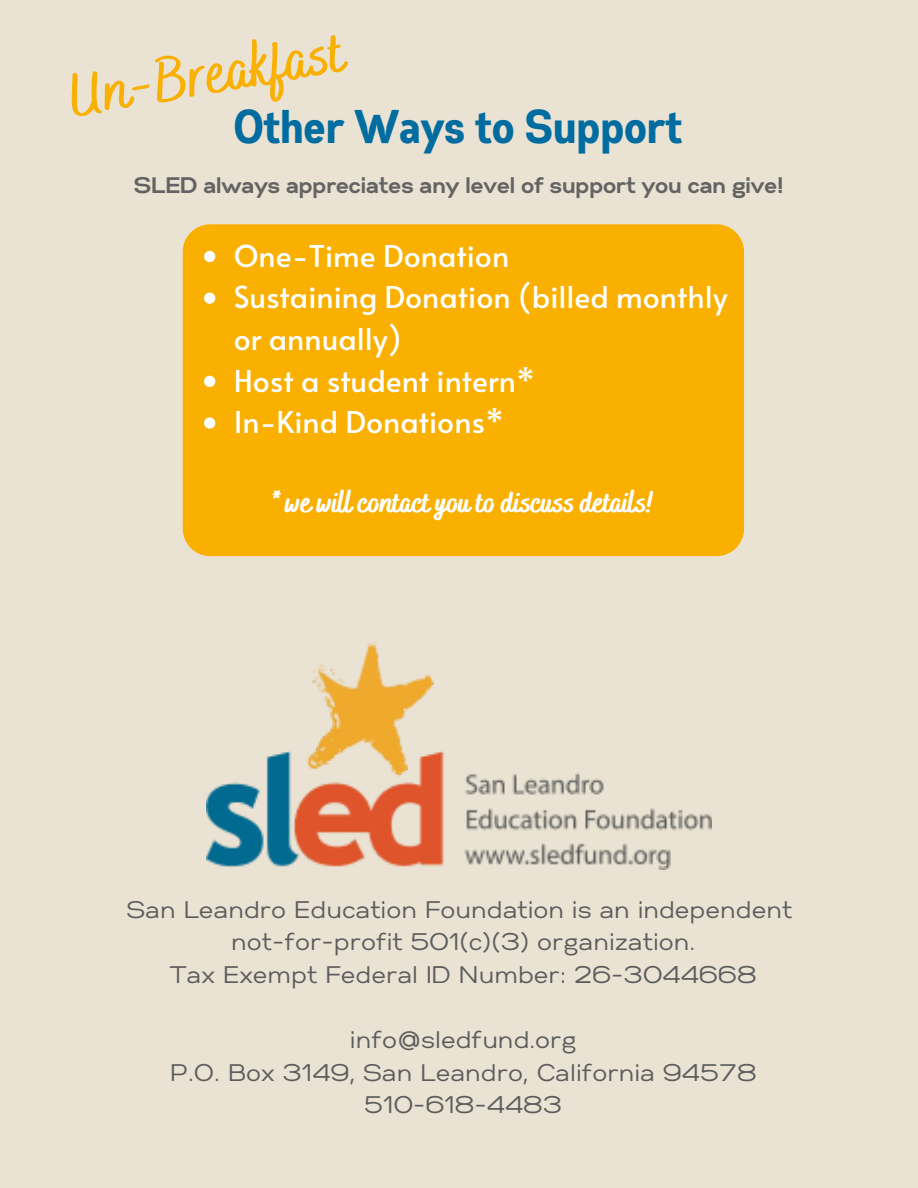
<style>
.page{position:relative;width:918px;height:1188px;background:#eae2d3}
.page>*{position:absolute;margin:0;border:0;box-sizing:border-box;transform-origin:0 0}
.t1{font:700 61.05px "Bakerie Smooth";color:#f9b000}
.t2{font:700 47.25px "Gabriel Sans Cond";color:#006c9f}
.t3{font:30px/41.7px "Alata";color:#fff}
.t4{font:800 30px "Bakerie Smooth";color:#fff}
.t5{font:24px "Gabriel Sans";color:#5c5c5c}
.t6{font:700 22.5px "Gabriel Sans";color:#646363}
</style>
<div class="page">
<div style="left:183px;top:224px;width:561px;height:332px;background:#f9b000;border-radius:28px"></div>
<svg style="left:204px;top:251px;width:11px;height:11px"></svg>
<svg style="left:204px;top:293px;width:11px;height:11px"></svg>
<svg style="left:204px;top:376px;width:11px;height:11px"></svg>
<svg style="left:204px;top:417px;width:11px;height:12px"></svg>
<img style="left:207px;top:642px;width:505px;height:227px">
<p class="t1" style="left:64px;top:63px;width:279px;rotate:-10deg">Un-Breakfast</p>
<p class="t2" style="left:235px;top:105px;width:450px">Other Ways to Support</p>
<p class="t6" style="left:135px;top:175px;width:650px">SLED always appreciates any level of support you can give!</p>
<p class="t3" style="left:234px;top:233px;width:277px">One-Time Donation</p>
<p class="t3" style="left:234px;top:275px;width:495px">Sustaining Donation (billed monthly or annually)</p>
<p class="t3" style="left:234px;top:358px;width:303px">Host a student intern*</p>
<p class="t3" style="left:234px;top:400px;width:272px">In-Kind Donations*</p>
<p class="t4" style="left:272px;top:485px;width:384px">* we will contact you to discuss details!</p>
<p class="t5" style="left:127px;top:899px;width:667px">San Leandro Education Foundation is an independent</p>
<p class="t5" style="left:231px;top:931px;width:466px">not-for-profit 501(c)(3) organization.</p>
<p class="t5" style="left:170px;top:964px;width:588px">Tax Exempt Federal ID Number: 26-3044668</p>
<p class="t5" style="left:350px;top:1029px;width:228px">info@sledfund.org</p>
<p class="t5" style="left:170px;top:1062px;width:588px">P.O. Box 3149, San Leandro, California 94578</p>
<p class="t5" style="left:364px;top:1094px;width:200px">510-618-4483</p>
</div>
